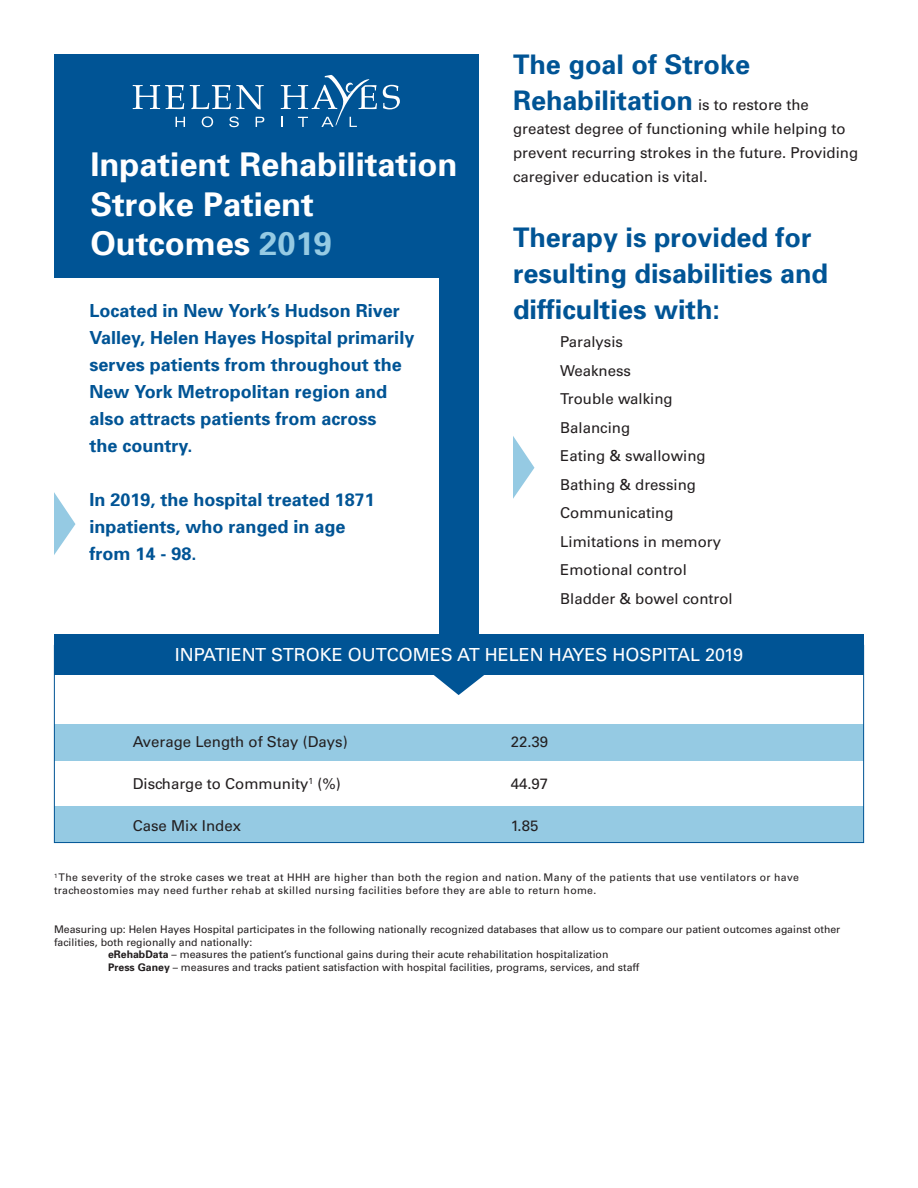
<style>
.page{position:relative;width:918px;height:1188px;background:#fff}
.page>*{position:absolute;margin:0;border:0;box-sizing:border-box;transform-origin:0 0}
.t1{font:700 32.7px/39.3px "Univers";color:#fff}
.t2{font:700 27px/36px "Univers";color:#005495}
.t3{font:700 18px/27px "Univers";color:#005495}
.t4{font:18px "Univers";color:#fff}
.t5{font:15px/24px "Univers";color:#231f20}
.t6{font:10.5px/12.6px "Univers";color:#231f20}
.t7{font:10.5px/12.6px "Univers";letter-spacing:.03em;color:#231f20}
.s1{color:#95cae3}
.s2{font-weight:400;font-size:15px;color:#231f20}
.s3{font-weight:700}
</style>
<div class="page">
<div style="left:54px;top:724px;width:810px;height:37px;background:#95cae3"></div>
<div style="left:54px;top:806px;width:810px;height:37px;background:#95cae3"></div>
<div style="left:54px;top:54px;width:425px;height:590px;background:#005495"></div>
<div style="left:54px;top:634px;width:810px;height:40px;background:#005495"></div>
<div style="left:36px;top:279px;width:403px;height:355px;background:#fff"></div>
<div style="left:54px;top:645px;width:810px;height:198px;border:1px solid #005495"></div>
<svg style="left:432px;top:674px;width:54px;height:21px"></svg>
<svg style="left:54px;top:492px;width:21px;height:63px"></svg>
<svg style="left:383px;top:85px;width:17px;height:24px"></svg>
<svg style="left:133px;top:85px;width:51px;height:24px"></svg>
<svg style="left:190px;top:85px;width:74px;height:25px"></svg>
<svg style="left:176px;top:117px;width:9px;height:10px"></svg>
<svg style="left:202px;top:116px;width:11px;height:11px"></svg>
<svg style="left:229px;top:116px;width:10px;height:11px"></svg>
<svg style="left:256px;top:117px;width:8px;height:10px"></svg>
<svg style="left:281px;top:75px;width:96px;height:52px"></svg>
<svg style="left:513px;top:436px;width:21px;height:63px"></svg>
<p class="t1" style="left:90px;top:144px;width:369px">Inpatient Rehabilitation<br>Stroke Patient</p>
<p class="t1" style="left:90px;top:222px;width:243px">Outcomes <span class="s1">2019</span></p>
<p class="t3" style="left:90px;top:297px;width:326px">Located in New York’s Hudson River<br>Valley, Helen Hayes Hospital primarily serves patients from throughout the<br>New York Metropolitan region and also attracts patients from across<br>the country.</p>
<p class="t3" style="left:90px;top:486px;width:287px">In 2019, the hospital treated 1871 inpatients, who ranged in age from 14 - 98.</p>
<p class="t2" style="left:513px;top:46px;width:297px">The goal of Stroke<br>Rehabilitation <span class="s2">is to restore the</span></p>
<p class="t5" style="left:513px;top:117px;width:347px">greatest degree of functioning while helping to prevent recurring strokes in the future. Providing caregiver education is vital.</p>
<p class="t2" style="left:513px;top:218px;width:317px">Therapy is provided for resulting disabilities and difficulties with:</p>
<p class="t5" style="left:560px;top:330px;width:64px">Paralysis</p>
<p class="t5" style="left:560px;top:359px;width:72px">Weakness</p>
<p class="t5" style="left:560px;top:387px;width:114px">Trouble walking</p>
<p class="t5" style="left:560px;top:416px;width:72px">Balancing</p>
<p class="t5" style="left:560px;top:444px;width:147px">Eating &amp; swallowing</p>
<p class="t5" style="left:560px;top:473px;width:137px">Bathing &amp; dressing</p>
<p class="t5" style="left:560px;top:501px;width:115px">Communicating</p>
<p class="t5" style="left:560px;top:530px;width:162px">Limitations in memory</p>
<p class="t5" style="left:560px;top:558px;width:128px">Emotional control</p>
<p class="t5" style="left:560px;top:587px;width:174px">Bladder &amp; bowel control</p>
<p class="t4" style="left:175px;top:644px;width:570px">INPATIENT STROKE OUTCOMES AT HELEN HAYES HOSPITAL 2019</p>
<p class="t5" style="left:133px;top:730px;width:217px">Average Length of Stay (Days)</p>
<p class="t5" style="left:511px;top:730px;width:39px">22.39</p>
<p class="t5" style="left:133px;top:772px;width:210px">Discharge to Community<sup>1</sup> (%)</p>
<p class="t5" style="left:511px;top:772px;width:39px">44.97</p>
<p class="t5" style="left:133px;top:814px;width:110px">Case Mix Index</p>
<p class="t5" style="left:511px;top:814px;width:29px">1.85</p>
<p class="t7" style="left:54px;top:871px;width:747px"><sup>1</sup> The severity of the stroke cases we treat at HHH are higher than both the region and nation. Many of the patients that use ventilators or have tracheostomies may need further rehab at skilled nursing facilities before they are able to return home.</p>
<p class="t6" style="left:54px;top:923px;width:788px">Measuring up: Helen Hayes Hospital participates in the following nationally recognized databases that allow us to compare our patient outcomes against other facilities, both regionally and nationally:</p>
<p class="t6" style="left:108px;top:948px;width:502px"><span class="s3">eRehabData</span> – measures the patient’s functional gains during their acute rehabilitation hospitalization</p>
<p class="t6" style="left:108px;top:961px;width:533px"><span class="s3">Press Ganey</span> – measures and tracks patient satisfaction with hospital facilities, programs, services, and staff</p>
</div>
